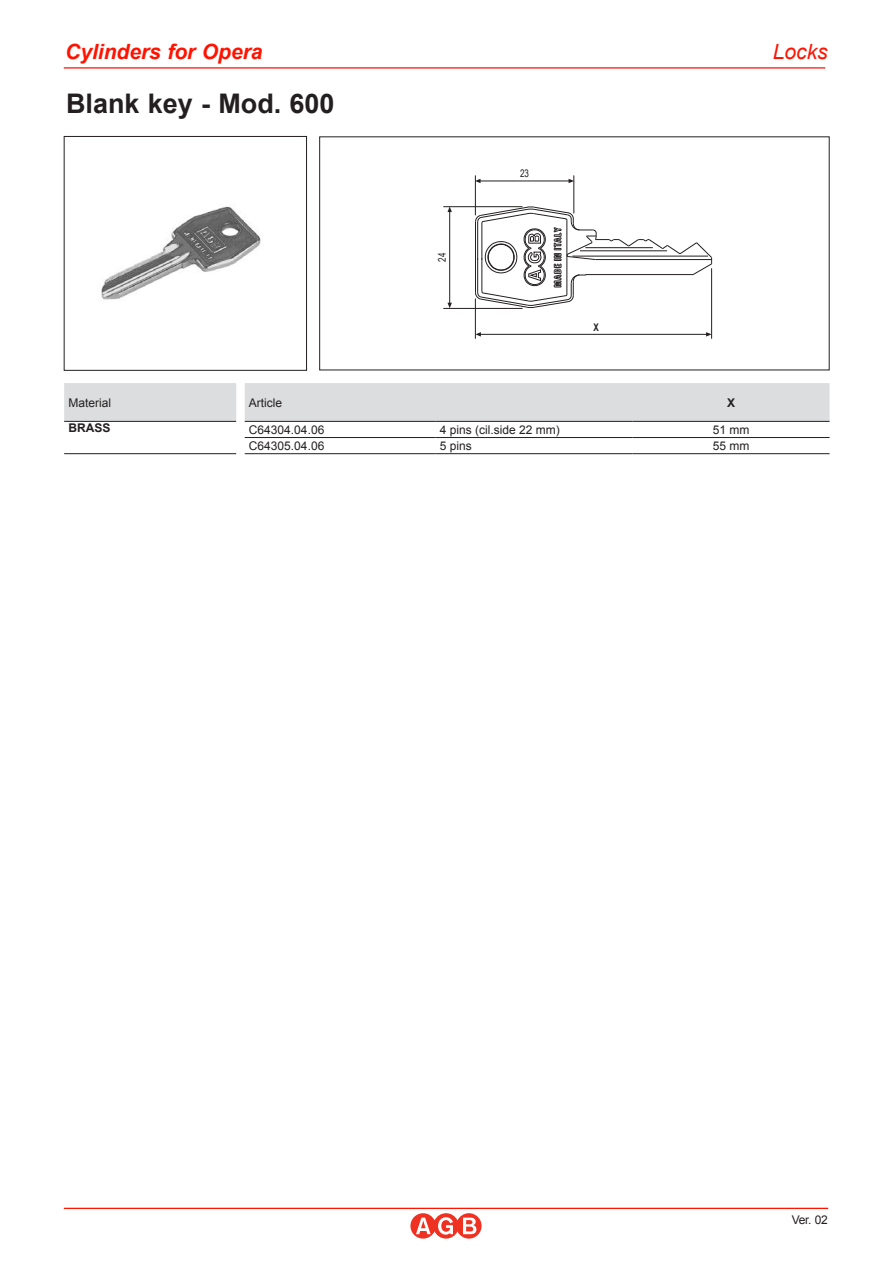
<style>
.page{position:relative;width:893px;height:1263px;background:#fff}
.page>*{position:absolute;margin:0;border:0;box-sizing:border-box;transform-origin:0 0}
.t1{font:700 27px "Arial";color:#231f20}
.t2{font:italic 700 21px "Arial";color:#ff1300}
.t3{font:italic 21px "Arial";color:#ff1300}
.t4{font:12px "Arial";color:#231f20}
.t5{font:700 12px "Arial";color:#231f20}
.t6{font:10.5px "Arial Narrow";color:#231f20;scale:.94 1}
.t7{font:700 10.5px "Arial Narrow";color:#231f20;scale:.94 1}
</style>
<div class="page">
<hr style="left:64px;top:67px;width:761px;height:2px;background:#ff1300">
<img style="left:101px;top:204px;width:160px;height:96px">
<div style="left:64px;top:136px;width:243px;height:235px;border:1px solid #231f20"></div>
<svg style="left:475px;top:206px;width:237px;height:102px"></svg>
<svg style="left:476px;top:179px;width:5px;height:4px"></svg>
<svg style="left:569px;top:179px;width:5px;height:4px"></svg>
<hr style="left:480px;top:181px;width:89px;height:1px;background:#231f20">
<svg style="left:476px;top:332px;width:5px;height:5px"></svg>
<svg style="left:706px;top:332px;width:5px;height:5px"></svg>
<hr style="left:479px;top:334px;width:229px;height:1px;background:#231f20">
<hr style="left:475px;top:176px;width:1px;height:39px;background:#231f20">
<hr style="left:574px;top:176px;width:1px;height:37px;background:#231f20">
<hr style="left:711px;top:269px;width:1px;height:69px;background:#231f20">
<hr style="left:475px;top:299px;width:1px;height:39px;background:#231f20">
<hr style="left:444px;top:308px;width:78px;height:1px;background:#231f20">
<hr style="left:444px;top:206px;width:78px;height:1px;background:#231f20">
<svg style="left:447px;top:207px;width:5px;height:5px"></svg>
<svg style="left:447px;top:303px;width:5px;height:5px"></svg>
<hr style="left:449px;top:212px;width:1px;height:91px;background:#231f20">
<div style="left:64px;top:383px;width:766px;height:38px;background:#dcdddf"></div>
<hr style="left:64px;top:421px;width:172px;height:1px;background:#231f20">
<hr style="left:245px;top:421px;width:191px;height:1px;background:#231f20">
<hr style="left:436px;top:421px;width:197px;height:1px;background:#231f20">
<hr style="left:633px;top:421px;width:197px;height:1px;background:#231f20">
<hr style="left:245px;top:437px;width:191px;height:1px;background:#231f20">
<hr style="left:436px;top:437px;width:197px;height:1px;background:#231f20">
<hr style="left:633px;top:437px;width:197px;height:1px;background:#231f20">
<hr style="left:64px;top:453px;width:172px;height:1px;background:#231f20">
<hr style="left:245px;top:453px;width:191px;height:1px;background:#231f20">
<hr style="left:436px;top:453px;width:197px;height:1px;background:#231f20">
<hr style="left:633px;top:453px;width:197px;height:1px;background:#231f20">
<svg style="left:410px;top:1213px;width:72px;height:25px"></svg>
<hr style="left:64px;top:1208px;width:764px;height:1px;background:#ff1300">
<h2 class="t2" style="left:65px;top:38px;width:199px">Cylinders for Opera</h2>
<h2 class="t3" style="left:773px;top:38px;width:56px">Locks</h2>
<h1 class="t1" style="left:66px;top:86px;width:270px">Blank key - Mod. 600</h1>
<p class="t6" style="left:434px;top:262px;width:11px;rotate:-90deg">24</p>
<p class="t6" style="left:520px;top:166px;width:11px">23</p>
<p class="t7" style="left:594px;top:319px;width:7px">X</p>
<p class="t4" style="left:68px;top:394px;width:44px">Material</p>
<p class="t4" style="left:249px;top:394px;width:35px">Article</p>
<p class="t5" style="left:727px;top:394px;width:10px">X</p>
<p class="t5" style="left:68px;top:420px;width:43px">BRASS</p>
<p class="t4" style="left:249px;top:422px;width:77px">C64304.04.06</p>
<p class="t4" style="left:440px;top:422px;width:122px">4 pins (cil.side 22 mm)</p>
<p class="t4" style="left:713px;top:422px;width:38px">51 mm</p>
<p class="t4" style="left:249px;top:438px;width:77px">C64305.04.06</p>
<p class="t4" style="left:440px;top:438px;width:34px">5 pins</p>
<p class="t4" style="left:713px;top:438px;width:38px">55 mm</p>
<p class="t4" style="left:792px;top:1212px;width:37px">Ver. 02</p>
</div>
